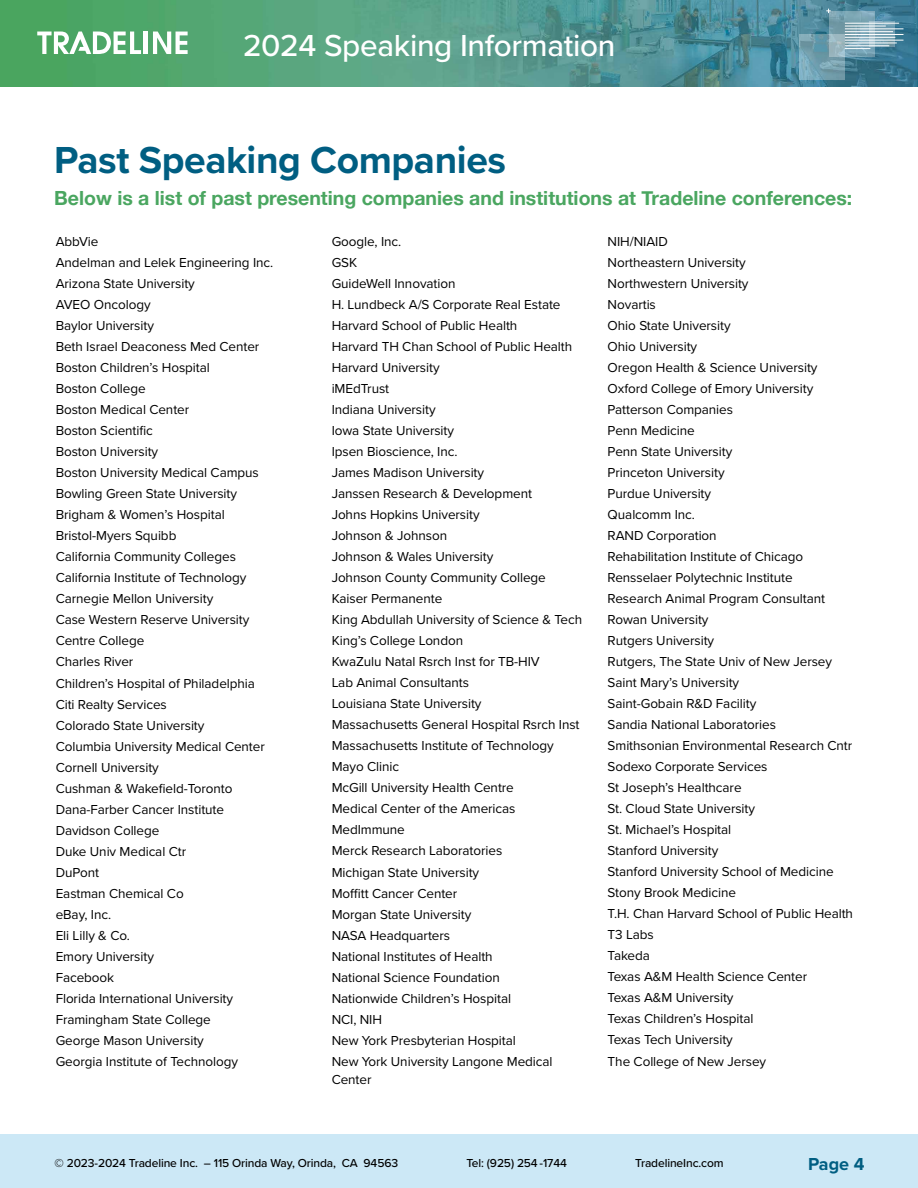
<style>
.page{position:relative;width:918px;height:1188px;background:#fff}
.page>*{position:absolute;margin:0;border:0;box-sizing:border-box;transform-origin:0 0}
.t1{font:700 39px "Proxima Nova";letter-spacing:-.01em;color:#005e82}
.t2{font:500 31.5px "Proxima Nova";letter-spacing:-.01em;color:#fff}
.t3{font:700 19.5px "Helvetica Neue";color:#4aa660}
.t4{font:700 18px "Proxima Nova";color:#005e82}
.t5{font:13.5px/21px "Proxima Nova";letter-spacing:-.005em;color:#000}
.t6{font:500 12px "Proxima Nova";letter-spacing:-.01em;color:#000}
</style>
<div class="page">
<img style="left:0;top:0;width:918px;height:86px">
<hr style="left:143px;top:32px;width:4px;height:22px;background:#fff">
<svg style="left:153px;top:32px;width:35px;height:22px"></svg>
<svg style="left:37px;top:32px;width:104px;height:22px"></svg>
<div style="left:0;top:1135px;width:918px;height:53px;background:#cce8f6"></div>
<hr style="left:845px;top:43px;width:52px;height:1px;background:#fff">
<hr style="left:845px;top:40px;width:58px;height:1px;background:#fff">
<hr style="left:845px;top:34px;width:58px;height:1px;background:#fff">
<hr style="left:845px;top:28px;width:58px;height:1px;background:#fff">
<hr style="left:845px;top:23px;width:54px;height:1px;background:#fff">
<svg style="left:829px;top:11px;width:45px;height:45px;background:#8eb1be"></svg>
<svg style="left:799px;top:34px;width:46px;height:46px;background:#79a4b3"></svg>
<svg style="left:870px;top:22px;width:25px;height:25px"></svg>
<svg style="left:826px;top:9px;width:5px;height:4px"></svg>
<h2 class="t2" style="left:243px;top:22px;width:374px">2024 Speaking Information</h2>
<h1 class="t1" style="left:54px;top:131px;width:454px">Past Speaking Companies</h1>
<h3 class="t3" style="left:54px;top:182px;width:800px">Below is a list of past presenting companies and institutions at Tradeline conferences:</h3>
<p class="t5" style="left:56px;top:231px;width:219px">AbbVie<br>Andelman and Lelek Engineering Inc.<br>Arizona State University<br>AVEO Oncology<br>Baylor University<br>Beth Israel Deaconess Med Center<br>Boston Children’s Hospital<br>Boston College<br>Boston Medical Center<br>Boston Scientific<br>Boston University<br>Boston University Medical Campus<br>Bowling Green State University<br>Brigham &amp; Women’s Hospital<br>Bristol-Myers Squibb<br>California Community Colleges<br>California Institute of Technology<br>Carnegie Mellon University<br>Case Western Reserve University<br>Centre College<br>Charles River<br>Children’s Hospital of Philadelphia<br>Citi Realty Services<br>Colorado State University<br>Columbia University Medical Center<br>Cornell University<br>Cushman &amp; Wakefield-Toronto<br>Dana-Farber Cancer Institute<br>Davidson College<br>Duke Univ Medical Ctr<br>DuPont<br>Eastman Chemical Co<br>eBay, Inc.<br>Eli Lilly &amp; Co.<br>Emory University<br>Facebook<br>Florida International University<br>Framingham State College<br>George Mason University<br>Georgia Institute of Technology</p>
<p class="t5" style="left:332px;top:230px;width:252px">Google, Inc.<br>GSK<br>GuideWell Innovation<br>H. Lundbeck A/S Corporate Real Estate<br>Harvard School of Public Health<br>Harvard TH Chan School of Public Health<br>Harvard University<br>iMEdTrust<br>Indiana University<br>Iowa State University<br>Ipsen Bioscience, Inc.<br>James Madison University<br>Janssen Research &amp; Development<br>Johns Hopkins University<br>Johnson &amp; Johnson<br>Johnson &amp; Wales University<br>Johnson County Community College<br>Kaiser Permanente<br>King Abdullah University of Science &amp; Tech<br>King’s College London<br>KwaZulu Natal Rsrch Inst for TB-HIV<br>Lab Animal Consultants<br>Louisiana State University<br>Massachusetts General Hospital Rsrch Inst<br>Massachusetts Institute of Technology<br>Mayo Clinic<br>McGill University Health Centre<br>Medical Center of the Americas<br>MedImmune<br>Merck Research Laboratories<br>Michigan State University<br>Moffitt Cancer Center<br>Morgan State University<br>NASA Headquarters<br>National Institutes of Health<br>National Science Foundation<br>Nationwide Children’s Hospital<br>NCI, NIH<br>New York Presbyterian Hospital<br>New York University Langone Medical</p>
<p class="t5" style="left:332px;top:1068px;width:41px">Center</p>
<p class="t5" style="left:608px;top:230px;width:247px">NIH/NIAID<br>Northeastern University<br>Northwestern University<br>Novartis<br>Ohio State University<br>Ohio University<br>Oregon Health &amp; Science University<br>Oxford College of Emory University<br>Patterson Companies<br>Penn Medicine<br>Penn State University<br>Princeton University<br>Purdue University<br>Qualcomm Inc.<br>RAND Corporation<br>Rehabilitation Institute of Chicago<br>Rensselaer Polytechnic Institute<br>Research Animal Program Consultant<br>Rowan University<br>Rutgers University<br>Rutgers, The State Univ of New Jersey<br>Saint Mary’s University<br>Saint-Gobain R&amp;D Facility<br>Sandia National Laboratories<br>Smithsonian Environmental Research Cntr<br>Sodexo Corporate Services<br>St Joseph’s Healthcare<br>St. Cloud State University<br>St. Michael’s Hospital<br>Stanford University<br>Stanford University School of Medicine<br>Stony Brook Medicine<br>T.H. Chan Harvard School of Public Health<br>T3 Labs<br>Takeda<br>Texas A&amp;M Health Science Center<br>Texas A&amp;M University<br>Texas Children’s Hospital<br>Texas Tech University<br>The College of New Jersey</p>
<p class="t6" style="left:55px;top:1154px;width:345px">© 2023-2024 Tradeline Inc. – 115 Orinda Way, Orinda, CA 94563</p>
<p class="t6" style="left:467px;top:1154px;width:102px">Tel: (925) 254 -1744</p>
<p class="t6" style="left:635px;top:1154px;width:90px">TradelineInc.com</p>
<h3 class="t4" style="left:808px;top:1150px;width:58px">Page 4</h3>
</div>
